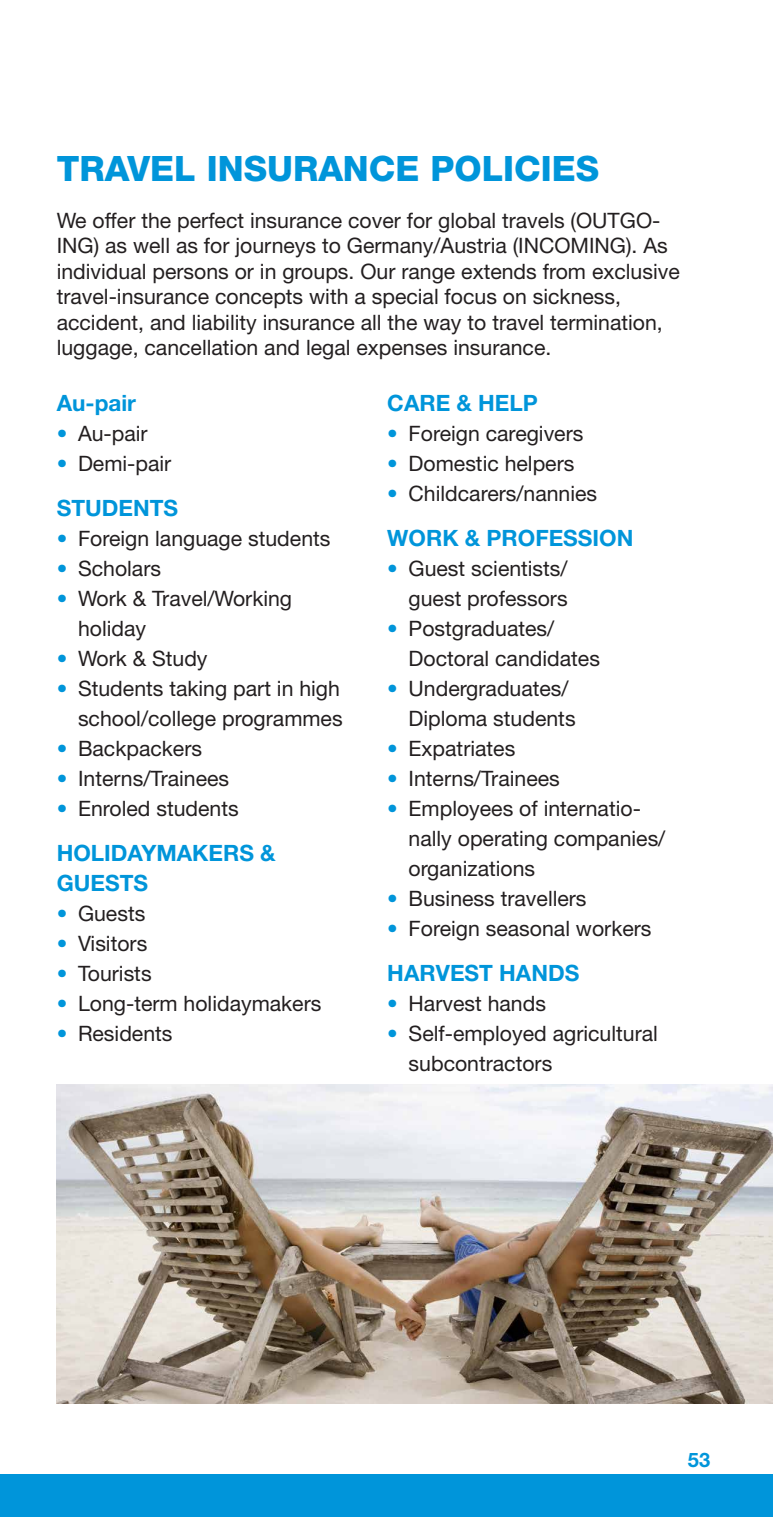
<style>
.page{position:relative;width:773px;height:1517px;background:#fff}
.page>*{position:absolute;margin:0;border:0;box-sizing:border-box;transform-origin:0 0}
.t1{font:800 35px "Helvetica Neue LT Pro";color:#0095da}
.t2{font:700 22.5px/30px "Helvetica Neue LT Pro";color:#0095da}
.Fließtext{font:21.25px/30px "Helvetica Neue LT Pro";color:#231f20}
.t3{font:700 20px "Helvetica Neue LT Pro";color:#0095da}
.s1{color:#0095da}
</style>
<div class="page">
<div style="left:0;top:1474px;width:772px;height:43px;background:#0095da"></div>
<img style="left:57px;top:1084px;width:715px;height:319px">
<h1 class="t1" style="left:57px;top:148px;width:544px">TRAVEL INSURANCE POLICIES</h1>
<p class="Fließtext" style="left:57px;top:207px;width:624px;line-height:25.5px">We offer the perfect insurance cover for global travels (OUTGO-ING) as well as for journeys to Germany/Austria (INCOMING). As individual persons or in groups. Our range extends from exclusive travel-insurance concepts with a special focus on sickness, accident, and liability insurance all the way to travel termination, luggage, cancellation and legal expenses insurance.</p>
<h2 class="t2" style="left:57px;top:387px;width:81px">Au-pair</h2>
<p class="Fließtext" style="left:57px;top:418px;width:92px"><span class="s1">•</span> Au-pair</p>
<p class="Fließtext" style="left:57px;top:448px;width:116px"><span class="s1">•</span> Demi-pair</p>
<h2 class="t2" style="left:57px;top:492px;width:123px">STUDENTS</h2>
<p class="Fließtext" style="left:57px;top:523px;width:275px"><span class="s1">•</span> Foreign language students</p>
<p class="Fließtext" style="left:57px;top:553px;width:106px"><span class="s1">•</span> Scholars</p>
<p class="Fließtext" style="left:78px;top:583px;width:216px;text-indent:-21px"><span class="s1">•</span> Work &amp; Travel/Working holiday</p>
<p class="Fließtext" style="left:57px;top:643px;width:152px"><span class="s1">•</span> Work &amp; Study</p>
<p class="Fließtext" style="left:57px;top:673px;width:287px;text-align:right"><span class="s1">•</span> Students taking part in high school/college programmes</p>
<p class="Fließtext" style="left:57px;top:733px;width:147px"><span class="s1">•</span> Backpackers</p>
<p class="Fließtext" style="left:57px;top:763px;width:174px"><span class="s1">•</span> Interns/Trainees</p>
<p class="Fließtext" style="left:57px;top:793px;width:183px"><span class="s1">•</span> Enroled students</p>
<h2 class="t2" style="left:57px;top:837px;width:220px">HOLIDAYMAKERS &amp;<br>GUESTS</h2>
<p class="Fließtext" style="left:57px;top:898px;width:90px"><span class="s1">•</span> Guests</p>
<p class="Fließtext" style="left:57px;top:928px;width:92px"><span class="s1">•</span> Visitors</p>
<p class="Fließtext" style="left:57px;top:958px;width:96px"><span class="s1">•</span> Tourists</p>
<p class="Fließtext" style="left:57px;top:988px;width:266px"><span class="s1">•</span> Long-term holidaymakers</p>
<p class="Fließtext" style="left:57px;top:1018px;width:117px"><span class="s1">•</span> Residents</p>
<h2 class="t2" style="left:387px;top:387px;width:152px">CARE &amp; HELP</h2>
<p class="Fließtext" style="left:387px;top:418px;width:197px"><span class="s1">•</span> Foreign caregivers</p>
<p class="Fließtext" style="left:387px;top:448px;width:188px"><span class="s1">•</span> Domestic helpers</p>
<p class="Fließtext" style="left:387px;top:478px;width:211px"><span class="s1">•</span> Childcarers/nannies</p>
<h2 class="t2" style="left:387px;top:522px;width:247px">WORK &amp; PROFESSION</h2>
<p class="Fließtext" style="left:387px;top:553px;width:182px;text-align:right"><span class="s1">•</span> Guest scientists/ guest professors</p>
<p class="Fließtext" style="left:408px;top:613px;width:193px;text-indent:-21px"><span class="s1">•</span> Postgraduates/<br>Doctoral candidates</p>
<p class="Fließtext" style="left:408px;top:673px;width:168px;text-indent:-21px"><span class="s1">•</span> Undergraduates/<br>Diploma students</p>
<p class="Fließtext" style="left:387px;top:733px;width:129px"><span class="s1">•</span> Expatriates</p>
<p class="Fließtext" style="left:387px;top:763px;width:174px"><span class="s1">•</span> Interns/Trainees</p>
<p class="Fließtext" style="left:408px;top:793px;width:258px;text-indent:-21px"><span class="s1">•</span> Employees of internatio&shy;nally operating companies/ organizations</p>
<p class="Fließtext" style="left:387px;top:883px;width:201px"><span class="s1">•</span> Business travellers</p>
<p class="Fließtext" style="left:387px;top:913px;width:266px"><span class="s1">•</span> Foreign seasonal workers</p>
<h2 class="t2" style="left:387px;top:957px;width:193px">HARVEST HANDS</h2>
<p class="Fließtext" style="left:387px;top:988px;width:160px"><span class="s1">•</span> Harvest hands</p>
<p class="Fließtext" style="left:408px;top:1018px;width:251px;text-indent:-21px"><span class="s1">•</span> Self-employed agricultural subcontractors</p>
<p class="t3" style="left:687px;top:1447px;width:24px">53</p>
</div>
